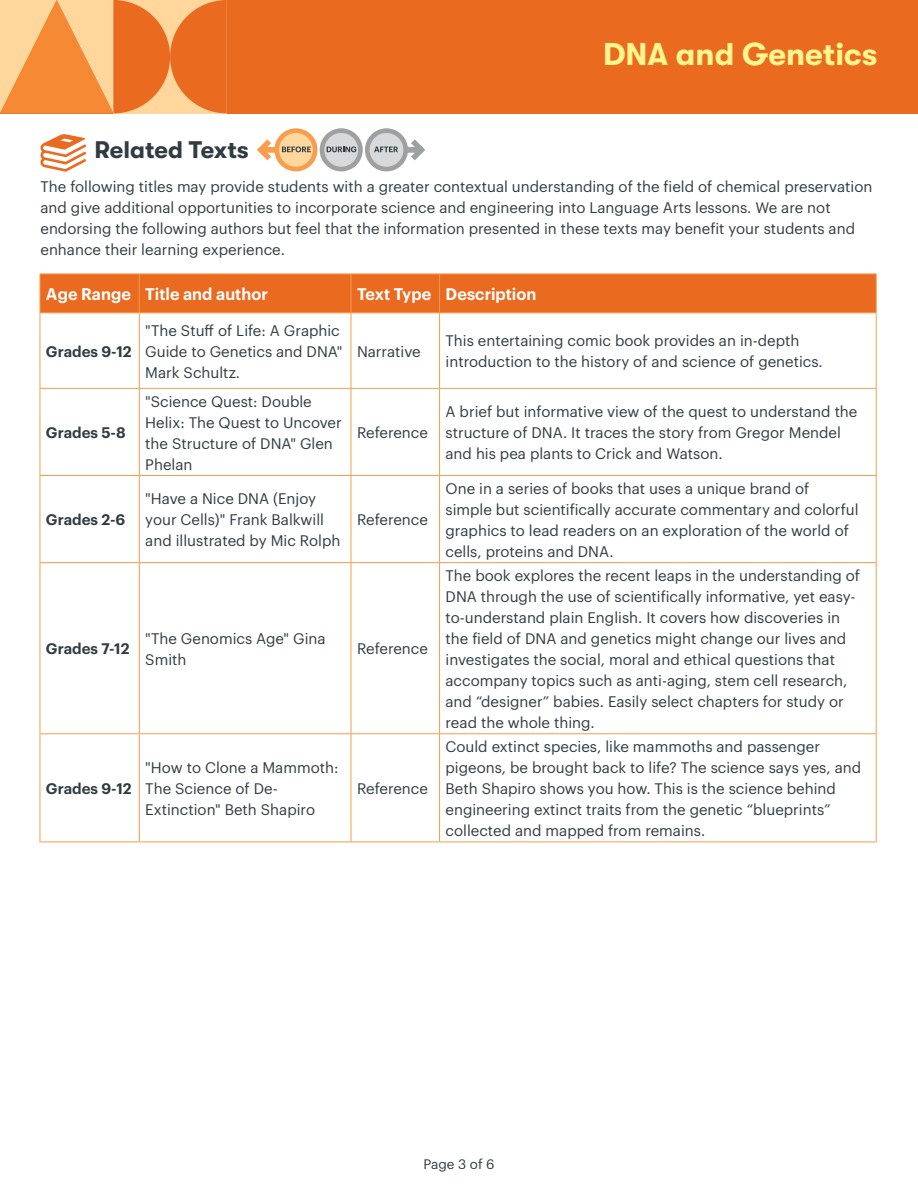
<style>
.page{position:relative;width:918px;height:1188px;background:#fff}
.page>*{position:absolute;margin:0;border:0;box-sizing:border-box;transform-origin:0 0}
.t1{font:700 31.5px "GT Walsheim";color:#fff68d}
.t2{font:700 24px "GT Walsheim";color:#303c42}
.t3{font:600 16.5px "Graphik";color:#fff}
.t4{font:15px/21px "Graphik";color:#303c42}
.t5{font:600 15px "Graphik";color:#303c42}
.t6{font:13.5px "Graphik";color:#303c42}
</style>
<div class="page">
<div style="left:0;top:0;width:918px;height:113px;background:#ea6a20"></div>
<svg style="left:0;top:0;width:227px;height:113px"></svg>
<div style="left:274px;top:128px;width:44px;height:43px;background:#f89c4d;border-radius:50%"></div>
<div style="left:279px;top:133px;width:34px;height:34px;background:#ffd69b;border-radius:50%"></div>
<div style="left:365px;top:128px;width:43px;height:43px;background:#9ea0a2;border-radius:50%"></div>
<div style="left:370px;top:133px;width:33px;height:34px;background:#d8d9db;border-radius:50%"></div>
<div style="left:320px;top:128px;width:43px;height:43px;background:#9ea0a2;border-radius:50%"></div>
<div style="left:324px;top:133px;width:34px;height:34px;background:#d8d9db;border-radius:50%"></div>
<svg style="left:257px;top:139px;width:54px;height:21px"></svg>
<svg style="left:327px;top:146px;width:29px;height:6px"></svg>
<svg style="left:374px;top:139px;width:51px;height:21px"></svg>
<svg style="left:40px;top:134px;width:46px;height:38px"></svg>
<div style="left:41px;top:275px;width:835px;height:37px;background:#ea6a20"></div>
<hr style="left:40px;top:274px;width:99px;height:1px;background:#f89c4d">
<hr style="left:40px;top:274px;width:1px;height:38px;background:#f89c4d">
<hr style="left:139px;top:274px;width:212px;height:1px;background:#f89c4d">
<hr style="left:139px;top:274px;width:1px;height:38px;background:#f89c4d">
<hr style="left:351px;top:274px;width:89px;height:1px;background:#f89c4d">
<hr style="left:351px;top:274px;width:1px;height:38px;background:#f89c4d">
<hr style="left:440px;top:274px;width:437px;height:1px;background:#f89c4d">
<hr style="left:439px;top:274px;width:1px;height:38px;background:#f89c4d">
<hr style="left:876px;top:274px;width:1px;height:38px;background:#f89c4d">
<hr style="left:40px;top:312px;width:99px;height:1px;background:#f89c4d">
<hr style="left:40px;top:313px;width:1px;height:75px;background:#f89c4d">
<hr style="left:139px;top:312px;width:212px;height:1px;background:#f89c4d">
<hr style="left:139px;top:313px;width:1px;height:75px;background:#f89c4d">
<hr style="left:351px;top:312px;width:89px;height:1px;background:#f89c4d">
<hr style="left:351px;top:313px;width:1px;height:75px;background:#f89c4d">
<hr style="left:440px;top:312px;width:437px;height:1px;background:#f89c4d">
<hr style="left:439px;top:313px;width:1px;height:75px;background:#f89c4d">
<hr style="left:876px;top:313px;width:1px;height:75px;background:#f89c4d">
<hr style="left:40px;top:388px;width:99px;height:1px;background:#f89c4d">
<hr style="left:40px;top:389px;width:1px;height:86px;background:#f89c4d">
<hr style="left:139px;top:388px;width:212px;height:1px;background:#f89c4d">
<hr style="left:139px;top:389px;width:1px;height:86px;background:#f89c4d">
<hr style="left:351px;top:388px;width:89px;height:1px;background:#f89c4d">
<hr style="left:351px;top:389px;width:1px;height:86px;background:#f89c4d">
<hr style="left:440px;top:388px;width:437px;height:1px;background:#f89c4d">
<hr style="left:439px;top:389px;width:1px;height:86px;background:#f89c4d">
<hr style="left:876px;top:389px;width:1px;height:86px;background:#f89c4d">
<hr style="left:40px;top:475px;width:99px;height:1px;background:#f89c4d">
<hr style="left:40px;top:476px;width:1px;height:86px;background:#f89c4d">
<hr style="left:139px;top:475px;width:212px;height:1px;background:#f89c4d">
<hr style="left:139px;top:476px;width:1px;height:86px;background:#f89c4d">
<hr style="left:351px;top:475px;width:89px;height:1px;background:#f89c4d">
<hr style="left:351px;top:476px;width:1px;height:86px;background:#f89c4d">
<hr style="left:440px;top:475px;width:437px;height:1px;background:#f89c4d">
<hr style="left:439px;top:476px;width:1px;height:86px;background:#f89c4d">
<hr style="left:876px;top:476px;width:1px;height:86px;background:#f89c4d">
<hr style="left:40px;top:562px;width:99px;height:1px;background:#f89c4d">
<hr style="left:40px;top:563px;width:1px;height:170px;background:#f89c4d">
<hr style="left:139px;top:562px;width:212px;height:1px;background:#f89c4d">
<hr style="left:139px;top:563px;width:1px;height:170px;background:#f89c4d">
<hr style="left:351px;top:562px;width:89px;height:1px;background:#f89c4d">
<hr style="left:351px;top:563px;width:1px;height:170px;background:#f89c4d">
<hr style="left:440px;top:562px;width:437px;height:1px;background:#f89c4d">
<hr style="left:439px;top:563px;width:1px;height:170px;background:#f89c4d">
<hr style="left:876px;top:563px;width:1px;height:170px;background:#f89c4d">
<hr style="left:40px;top:733px;width:99px;height:1px;background:#f89c4d">
<hr style="left:40px;top:734px;width:1px;height:108px;background:#f89c4d">
<hr style="left:139px;top:733px;width:212px;height:1px;background:#f89c4d">
<hr style="left:139px;top:734px;width:1px;height:108px;background:#f89c4d">
<hr style="left:351px;top:733px;width:89px;height:1px;background:#f89c4d">
<hr style="left:351px;top:734px;width:1px;height:108px;background:#f89c4d">
<hr style="left:440px;top:733px;width:437px;height:1px;background:#f89c4d">
<hr style="left:439px;top:734px;width:1px;height:108px;background:#f89c4d">
<hr style="left:876px;top:734px;width:1px;height:108px;background:#f89c4d">
<hr style="left:40px;top:842px;width:99px;height:1px;background:#f89c4d">
<hr style="left:139px;top:842px;width:212px;height:1px;background:#f89c4d">
<hr style="left:351px;top:842px;width:89px;height:1px;background:#f89c4d">
<hr style="left:440px;top:842px;width:437px;height:1px;background:#f89c4d">
<h2 class="t2" style="left:94px;top:137px;width:156px">Related Texts</h2>
<h1 class="t1" style="left:603px;top:36px;width:276px">DNA and Genetics</h1>
<p class="t4" style="left:40px;top:174px;width:833px">The following titles may provide students with a greater contextual understanding of the field of chemical preservation and give additional opportunities to incorporate science and engineering into Language Arts lessons. We are not endorsing the following authors but feel that the information presented in these texts may benefit your students and enhance their learning experience.</p>
<p class="t3" style="left:46px;top:281px;width:223px">Age Range Title and author</p>
<p class="t3" style="left:357px;top:281px;width:181px">Text Type Description</p>
<p class="t5" style="left:46px;top:340px;width:87px">Grades 9-12</p>
<p class="t5" style="left:46px;top:421px;width:81px">Grades 5-8</p>
<p class="t5" style="left:46px;top:508px;width:81px">Grades 2-6</p>
<p class="t4" style="left:145px;top:319px;width:199px">"The Stuff of Life: A Graphic<br>Guide to Genetics and DNA"<br>Mark Schultz.</p>
<p class="t4" style="left:145px;top:389px;width:198px">"Science Quest: Double<br>Helix: The Quest to Uncover the Structure of DNA" Glen<br>Phelan</p>
<p class="t4" style="left:145px;top:487px;width:197px">"Have a Nice DNA (Enjoy your Cells)" Frank Balkwill and illustrated by Mic Rolph</p>
<p class="t4" style="left:357px;top:340px;width:65px">Narrative</p>
<p class="t4" style="left:446px;top:329px;width:379px">This entertaining comic book provides an in-depth introduction to the history of and science of genetics.</p>
<p class="t4" style="left:357px;top:421px;width:73px">Reference</p>
<p class="t4" style="left:357px;top:508px;width:73px">Reference</p>
<p class="t4" style="left:446px;top:400px;width:413px">A brief but informative view of the quest to understand the structure of DNA. It traces the story from Gregor Mendel and his pea plants to Crick and Watson.</p>
<p class="t4" style="left:446px;top:476px;width:415px">One in a series of books that uses a unique brand of simple but scientifically accurate commentary and colorful graphics to lead readers on an exploration of the world of cells, proteins and DNA.</p>
<p class="t5" style="left:46px;top:637px;width:85px">Grades 7-12</p>
<p class="t4" style="left:145px;top:627px;width:182px">"The Genomics Age" Gina<br>Smith</p>
<p class="t4" style="left:357px;top:637px;width:73px">Reference</p>
<p class="t5" style="left:46px;top:777px;width:87px">Grades 9-12</p>
<p class="t4" style="left:145px;top:756px;width:195px">"How to Clone a Mammoth:<br>The Science of De-<br>Extinction" Beth Shapiro</p>
<p class="t4" style="left:357px;top:777px;width:73px">Reference</p>
<p class="t4" style="left:446px;top:564px;width:416px">The book explores the recent leaps in the understanding of DNA through the use of scientifically informative, yet easy&shy;to-understand plain English. It covers how discoveries in the field of DNA and genetics might change our lives and investigates the social, moral and ethical questions that accompany topics such as anti-aging, stem cell research, and “designer” babies. Easily select chapters for study or read the whole thing.</p>
<p class="t4" style="left:446px;top:735px;width:417px">Could extinct species, like mammoths and passenger pigeons, be brought back to life? The science says yes, and Beth Shapiro shows you how. This is the science behind engineering extinct traits from the genetic “blueprints” collected and mapped from remains.</p>
<p class="t6" style="left:423px;top:1154px;width:73px">Page 3 of 6</p>
</div>
